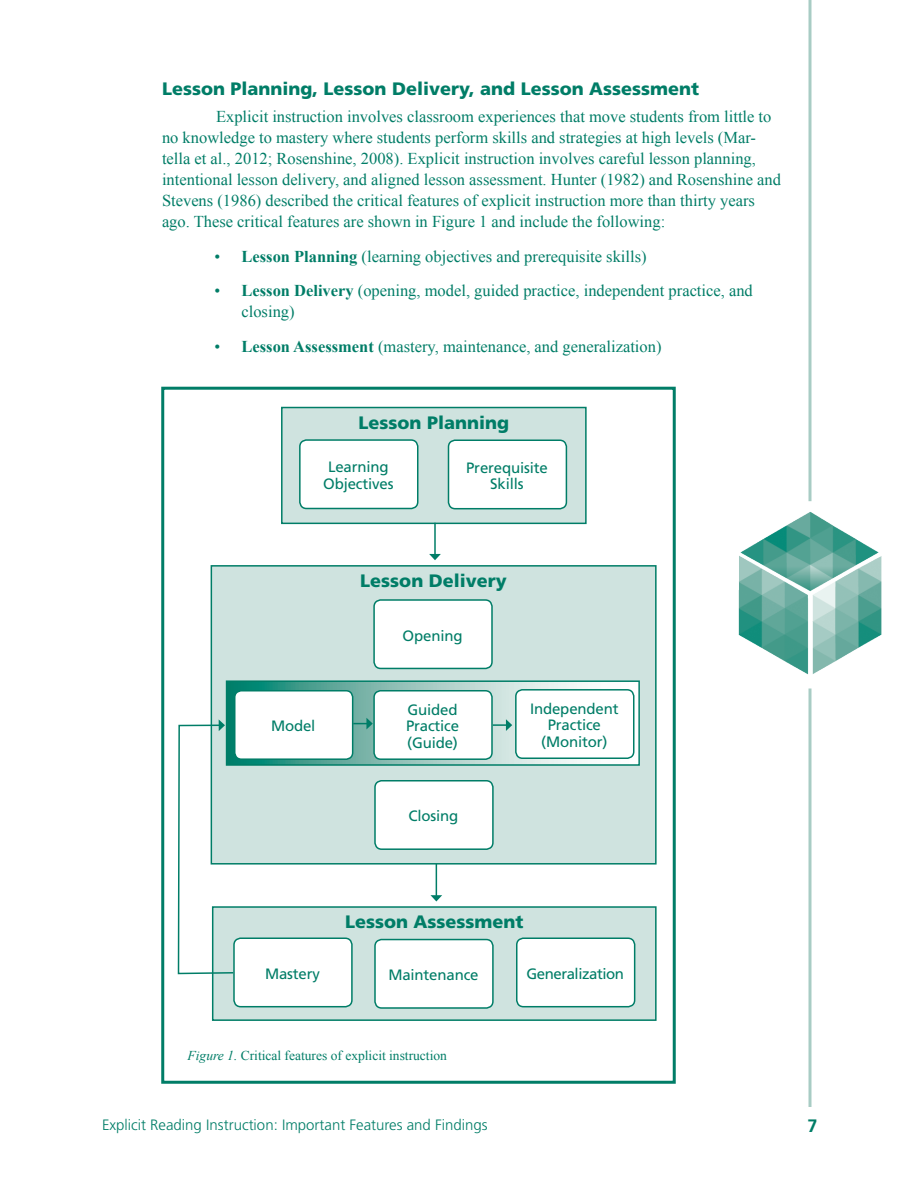
<style>
.page{position:relative;width:918px;height:1188px;background:#fff}
.page>*{position:absolute;margin:0;border:0;box-sizing:border-box;transform-origin:0 0}
.SUBhead{font:900 18px "Frutiger LT Std";color:#007d67}
.t1{font:700 18px "Frutiger LT Std";color:#007d67}
.t2{font:16.5px/21px "Times New Roman";color:#007d67}
.t3{font:15px/16.5px "Frutiger LT Std";letter-spacing:-.01em;color:#007d67;text-align:center}
.t4{font:300 15px "Frutiger LT Std";color:#007d67}
.t5{font:15px "Frutiger LT Std";letter-spacing:-.03em;color:#007d67}
.t6{font:13.5px "Times New Roman";color:#007d67}
.s1{font-weight:700}
.s2{font-style:italic}
</style>
<div class="page">
<svg style="left:808px;top:0;width:4px;height:501px;background:#bdd8d2"></svg>
<img style="left:738px;top:512px;width:144px;height:163px">
<svg style="left:808px;top:688px;width:4px;height:419px;background:#bdd8d2"></svg>
<div style="left:161px;top:387px;width:515px;height:697px;border:3px solid #007d67"></div>
<div style="left:282px;top:408px;width:304px;height:115px;background:#cfe3df"></div>
<div style="left:281px;top:407px;width:306px;height:117px;border:2px solid #007d67"></div>
<div style="left:211px;top:566px;width:445px;height:298px;background:#cfe3df"></div>
<div style="left:211px;top:565px;width:446px;height:300px;border:2px solid #007d67"></div>
<div style="left:213px;top:907px;width:443px;height:113px;background:#cfe3df"></div>
<div style="left:212px;top:906px;width:445px;height:115px;border:2px solid #007d67"></div>
<svg style="left:229px;top:683px;width:408px;height:80px"></svg>
<div style="left:226px;top:680px;width:414px;height:86px;border:2px solid #007d67"></div>
<div style="left:516px;top:690px;width:118px;height:68px;background:#fff;border-radius:7px"></div>
<div style="left:515px;top:689px;width:119px;height:70px;border:2px solid #007d67;border-radius:7px"></div>
<svg style="left:177px;top:719px;width:58px;height:256px"></svg>
<hr style="left:434px;top:523px;width:2px;height:32px;background:#007d67">
<svg style="left:429px;top:554px;width:12px;height:6px"></svg>
<hr style="left:436px;top:864px;width:1px;height:32px;background:#007d67">
<svg style="left:430px;top:895px;width:12px;height:7px"></svg>
<svg style="left:353px;top:718px;width:20px;height:11px"></svg>
<svg style="left:493px;top:719px;width:19px;height:12px"></svg>
<div style="left:300px;top:440px;width:118px;height:68px;background:#fff;border-radius:7px"></div>
<div style="left:299px;top:439px;width:119px;height:70px;border:2px solid #007d67;border-radius:7px"></div>
<div style="left:448px;top:440px;width:118px;height:69px;background:#fff;border-radius:7px"></div>
<div style="left:448px;top:440px;width:119px;height:69px;border:2px solid #007d67;border-radius:7px"></div>
<div style="left:374px;top:691px;width:118px;height:68px;background:#fff;border-radius:7px"></div>
<div style="left:373px;top:690px;width:120px;height:70px;border:2px solid #007d67;border-radius:7px"></div>
<div style="left:374px;top:600px;width:118px;height:68px;background:#fff;border-radius:7px"></div>
<div style="left:373px;top:599px;width:120px;height:70px;border:2px solid #007d67;border-radius:7px"></div>
<div style="left:375px;top:781px;width:118px;height:68px;background:#fff;border-radius:7px"></div>
<div style="left:374px;top:780px;width:120px;height:70px;border:2px solid #007d67;border-radius:7px"></div>
<div style="left:375px;top:940px;width:118px;height:68px;background:#fff;border-radius:7px"></div>
<div style="left:374px;top:939px;width:120px;height:70px;border:2px solid #007d67;border-radius:7px"></div>
<div style="left:234px;top:938px;width:118px;height:69px;background:#fff;border-radius:7px"></div>
<div style="left:233px;top:938px;width:120px;height:69px;border:2px solid #007d67;border-radius:7px"></div>
<div style="left:517px;top:938px;width:118px;height:69px;background:#fff;border-radius:7px"></div>
<div style="left:516px;top:938px;width:119px;height:69px;border:2px solid #007d67;border-radius:7px"></div>
<div style="left:235px;top:691px;width:118px;height:68px;background:#fff;border-radius:7px"></div>
<div style="left:234px;top:690px;width:119px;height:70px;border:2px solid #007d67;border-radius:7px"></div>
<p class="SUBhead" style="left:162px;top:77px;width:539px">Lesson Planning, Lesson Delivery, and Lesson Assessment</p>
<p class="t2" style="left:162px;top:106px;width:620px;text-indent:54px">Explicit instruction involves classroom experiences that move students from little to no knowledge to mastery where students perform skills and strategies at high levels (Mar&shy;tella et al., 2012; Rosenshine, 2008). Explicit instruction involves careful lesson planning, intentional lesson delivery, and aligned lesson assessment. Hunter (1982) and Rosenshine and Stevens (1986) described the critical features of explicit instruction more than thirty years ago. These critical features are shown in Figure 1 and include the following:</p>
<p class="t2" style="left:214px;top:245px;width:434px">• <span class="s1">Lesson Planning</span> (learning objectives and prerequisite skills)</p>
<p class="t2" style="left:242px;top:280px;width:513px;text-indent:-27px">• <span class="s1">Lesson Delivery</span> (opening, model, guided practice, independent practice, and closing)</p>
<p class="t2" style="left:214px;top:335px;width:449px">• <span class="s1">Lesson Assessment</span> (mastery, maintenance, and generalization)</p>
<p class="SUBhead" style="left:359px;top:411px;width:152px">Lesson Planning</p>
<p class="t3" style="left:328px;top:459px;width:62px">Learning</p>
<p class="t3" style="left:323px;top:476px;width:72px">Objectives</p>
<p class="t3" style="left:466px;top:459px;width:83px">Prerequisite</p>
<p class="t3" style="left:490px;top:476px;width:35px">Skills</p>
<p class="SUBhead" style="left:360px;top:570px;width:148px">Lesson Delivery</p>
<p class="t3" style="left:271px;top:718px;width:46px">Model</p>
<p class="t3" style="left:403px;top:627px;width:61px">Opening</p>
<p class="t3" style="left:408px;top:701px;width:52px">Guided</p>
<p class="t3" style="left:406px;top:718px;width:55px">Practice</p>
<p class="t3" style="left:407px;top:734px;width:52px">(Guide)</p>
<p class="t3" style="left:409px;top:808px;width:51px">Closing</p>
<p class="t3" style="left:530px;top:701px;width:90px">Independent<br>Practice (Monitor)</p>
<p class="SUBhead" style="left:345px;top:911px;width:180px">Lesson Assessment</p>
<p class="t3" style="left:265px;top:965px;width:56px">Mastery</p>
<p class="t3" style="left:388px;top:967px;width:92px">Maintenance</p>
<p class="t5" style="left:526px;top:965px;width:99px">Generalization</p>
<p class="t6" style="left:188px;top:1046px;width:261px"><span class="s2">Figure 1.</span> Critical features of explicit instruction</p>
<p class="t4" style="left:102px;top:1116px;width:387px">Explicit Reading Instruction: Important Features and Findings</p>
<p class="t1" style="left:807px;top:1115px;width:12px">7</p>
</div>
